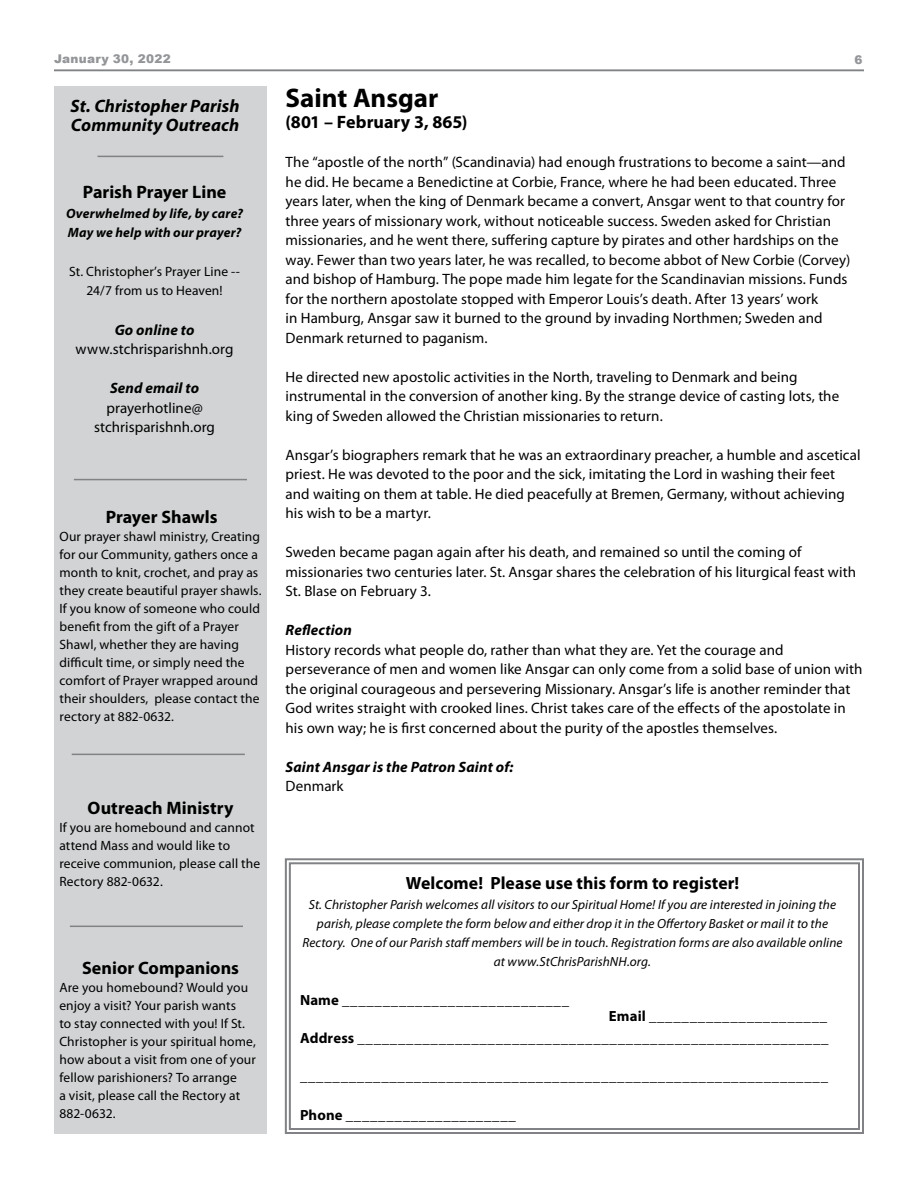
<style>
.page{position:relative;width:918px;height:1188px;background:#fff}
.page>*{position:absolute;margin:0;border:0;box-sizing:border-box;transform-origin:0 0}
.t1{font:700 27px "Myriad Pro";letter-spacing:-.005em;color:#000}
.t2{font:700 18px "Myriad Pro";color:#000}
.t3{font:italic 700 18px/19.5px "Myriad Pro";letter-spacing:.005em;color:#000}
.t4{font:700 17.7px "Myriad Pro";letter-spacing:.005em;color:#000}
.t5{font:15px/19.5px "Myriad Pro";letter-spacing:.005em;color:#000}
.t6{font:italic 700 15px "Myriad Pro";letter-spacing:.01em;color:#000}
.t7{font:700 14.7px "Myriad Pro";letter-spacing:.01em;color:#000}
.t8{font:13.5px/18px "Myriad Pro";letter-spacing:.01em;color:#000}
.t9{font:italic 700 13.5px/19.5px "Myriad Pro";letter-spacing:.015em;color:#000}
.t10{font:italic 13.35px/19.2px "Myriad Pro";letter-spacing:.005em;color:#000;text-align:center}
.t11{font:900 12px "Arial";letter-spacing:.025em;color:#939598}
</style>
<div class="page">
<div style="left:54px;top:86px;width:213px;height:1048px;background:#d1d3d4"></div>
<hr style="left:54px;top:70px;width:810px;height:1px;background:#808285">
<hr style="left:74px;top:479px;width:173px;height:1px;background:#808285">
<hr style="left:72px;top:754px;width:173px;height:1px;background:#808285">
<hr style="left:97px;top:156px;width:126px;height:1px;background:#808285">
<hr style="left:70px;top:926px;width:173px;height:1px;background:#808285">
<svg style="left:284px;top:858px;width:580px;height:276px"></svg>
<div style="left:289px;top:862px;width:571px;height:268px;border:2px solid #808285"></div>
<p class="t11" style="left:54px;top:50px;width:118px">January 30, 2022</p>
<p class="t11" style="left:854px;top:51px;width:10px">6</p>
<p class="t3" style="left:71px;top:95px;width:170px">St. Christopher Parish<br>Community Outreach</p>
<p class="t2" style="left:83px;top:180px;width:145px">Parish Prayer Line</p>
<p class="t9" style="left:66px;top:203px;width:179px">Overwhelmed by life, by care?<br>May we help with our prayer?</p>
<p class="t8" style="left:69px;top:262px;width:172px;line-height:19.5px;text-align:center">St. Christopher’s Prayer Line --<br>24/7 from us to Heaven!</p>
<p class="t6" style="left:115px;top:320px;width:81px">Go online to</p>
<p class="t5" style="left:76px;top:339px;width:159px">www.stchrisparishnh.org</p>
<p class="t6" style="left:110px;top:378px;width:91px">Send email to</p>
<p class="t5" style="left:94px;top:397px;width:122px;text-align:center">prayerhotline@ stchrisparishnh.org</p>
<p class="t2" style="left:106px;top:505px;width:113px">Prayer Shawls</p>
<p class="t8" style="left:60px;top:527px;width:204px">Our prayer shawl ministry, Creating for our Community, gathers once a month to knit, crochet, and pray as they create beautiful prayer shawls.<br>If you know of someone who could benefit from the gift of a Prayer<br>Shawl, whether they are having difficult time, or simply need the comfort of Prayer wrapped around their shoulders, please contact the rectory at 882-0632.</p>
<p class="t2" style="left:88px;top:796px;width:147px">Outreach Ministry</p>
<p class="t8" style="left:59px;top:818px;width:202px">If you are homebound and cannot attend Mass and would like to receive communion, please call the<br>Rectory 882-0632.</p>
<p class="t2" style="left:82px;top:956px;width:158px">Senior Companions</p>
<p class="t8" style="left:59px;top:979px;width:198px">Are you homebound? Would you enjoy a visit? Your parish wants<br>to stay connected with you! If St.<br>Christopher is your spiritual home, how about a visit from one of your fellow parishioners? To arrange<br>a visit, please call the Rectory at<br>882-0632.</p>
<h1 class="t1" style="left:286px;top:80px;width:154px">Saint Ansgar</h1>
<p class="t2" style="left:286px;top:111px;width:183px">(801 – February 3, 865)</p>
<p class="t5" style="left:286px;top:152px;width:566px">The “apostle of the north” (Scandinavia) had enough frustrations to become a saint—and he did. He became a Benedictine at Corbie, France, where he had been educated. Three years later, when the king of Denmark became a convert, Ansgar went to that country for three years of missionary work, without noticeable success. Sweden asked for Christian missionaries, and he went there, suffering capture by pirates and other hardships on the way. Fewer than two years later, he was recalled, to become abbot of New Corbie (Corvey) and bishop of Hamburg. The pope made him legate for the Scandinavian missions. Funds for the northern apostolate stopped with Emperor Louis’s death. After 13 years’ work<br>in Hamburg, Ansgar saw it burned to the ground by invading Northmen; Sweden and Denmark returned to paganism.</p>
<p class="t5" style="left:286px;top:367px;width:555px">He directed new apostolic activities in the North, traveling to Denmark and being instrumental in the conversion of another king. By the strange device of casting lots, the king of Sweden allowed the Christian missionaries to return.</p>
<p class="t5" style="left:286px;top:445px;width:577px">Ansgar’s biographers remark that he was an extraordinary preacher, a humble and ascetical priest. He was devoted to the poor and the sick, imitating the Lord in washing their feet and waiting on them at table. He died peacefully at Bremen, Germany, without achieving his wish to be a martyr.</p>
<p class="t5" style="left:286px;top:542px;width:572px">Sweden became pagan again after his death, and remained so until the coming of missionaries two centuries later. St. Ansgar shares the celebration of his liturgical feast with<br>St. Blase on February 3.</p>
<p class="t6" style="left:286px;top:621px;width:68px">Reflection</p>
<p class="t5" style="left:286px;top:640px;width:578px">History records what people do, rather than what they are. Yet the courage and perseverance of men and women like Ansgar can only come from a solid base of union with the original courageous and persevering Missionary. Ansgar’s life is another reminder that God writes straight with crooked lines. Christ takes care of the effects of the apostolate in his own way; he is first concerned about the purity of the apostles themselves.</p>
<p class="t6" style="left:286px;top:757px;width:229px">Saint Ansgar is the Patron Saint of:</p>
<p class="t5" style="left:286px;top:776px;width:60px">Denmark</p>
<p class="t4" style="left:406px;top:872px;width:335px">Welcome! Please use this form to register!</p>
<p class="t10" style="left:302px;top:894px;width:542px">St. Christopher Parish welcomes all visitors to our Spiritual Home! If you are interested in joining the parish, please complete the form below and either drop it in the Offertory Basket or mail it to the Rectory. One of our Parish staff members will be in touch. Registration forms are also available online at www.StChrisParishNH.org.</p>
<p class="t7" style="left:300px;top:990px;width:271px">Name ____________________________</p>
<p class="t7" style="left:300px;top:1028px;width:530px">Address __________________________________________________________</p>
<p class="t7" style="left:300px;top:1067px;width:530px">_________________________________________________________________</p>
<p class="t7" style="left:300px;top:1105px;width:217px">Phone _____________________</p>
<p class="t7" style="left:609px;top:1006px;width:220px">Email ______________________</p>
</div>
